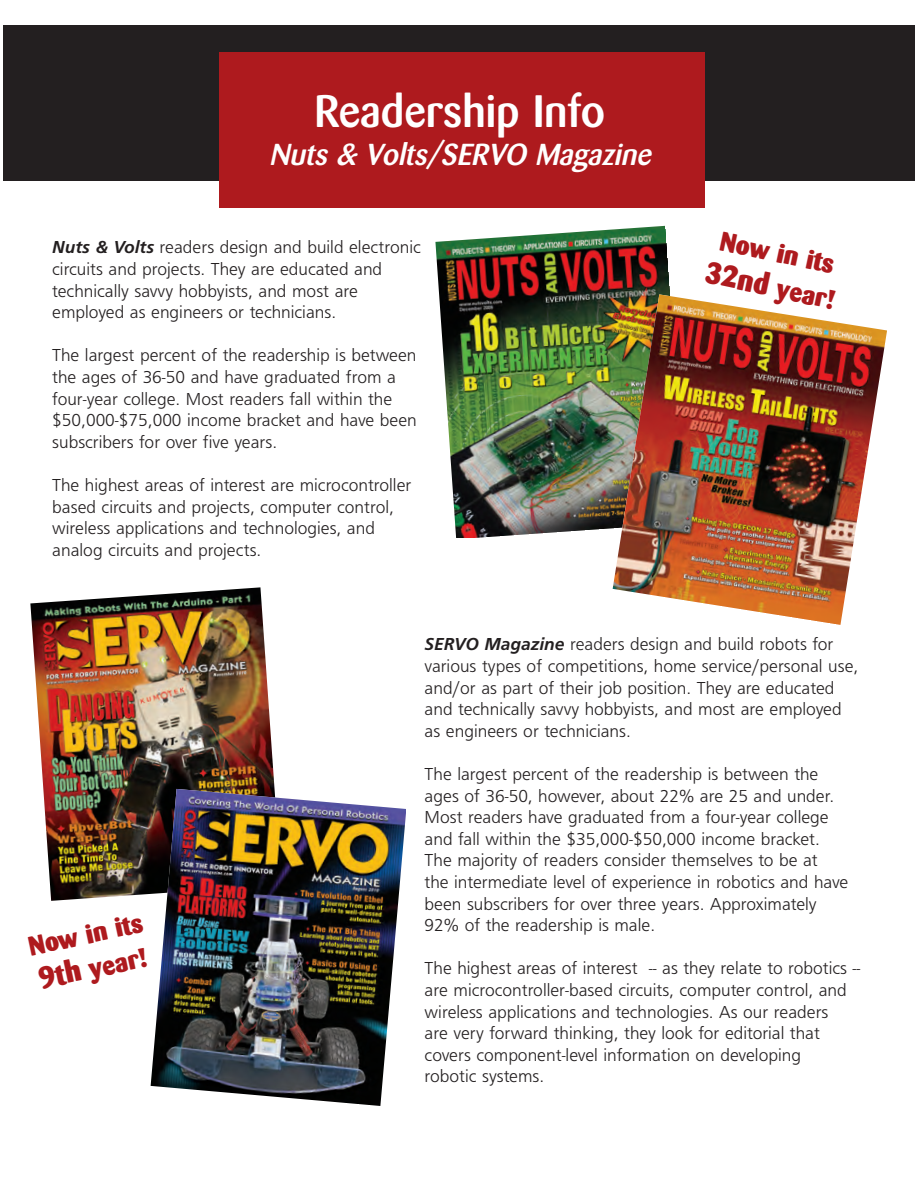
<style>
.page{position:relative;width:918px;height:1188px;background:#fff}
.page>*{position:absolute;margin:0;border:0;box-sizing:border-box;transform-origin:0 0}
.t1{font:500 45px "Barmeno";color:#fff}
.t2{font:italic 500 30px "Barmeno";color:#fff}
.t3{font:800 27px/34.7px "Barmeno";color:#ae1a1e}
.t4{font:18px/21.6px "Frugal Sans Light DTC";color:#231f20}
.s1{font-family:"Frugal Sans Bold Italic DTC"}
.s2{font-size:30px}
</style>
<div class="page">
<div style="left:3px;top:25px;width:912px;height:155px;background:#231f20"></div>
<div style="left:219px;top:52px;width:486px;height:155px;background:#ae1a1e"></div>
<img style="left:435px;top:226px;width:235px;height:312px">
<img style="left:31px;top:587px;width:244px;height:314px">
<img style="left:613px;top:294px;width:274px;height:331px">
<img style="left:151px;top:789px;width:255px;height:317px">
<h1 class="t1" style="left:314px;top:93px;width:292px">Readership Info</h1>
<h2 class="t2" style="left:269px;top:142px;width:389px">Nuts &amp; Volts/SERVO Magazine</h2>
<p class="t4" style="left:52px;top:238px;width:370px"><span class="s1">Nuts &amp; Volts</span> readers design and build electronic circuits and projects. They are educated and technically savvy hobbyists, and most are employed as engineers or technicians.</p>
<p class="t4" style="left:52px;top:346px;width:366px">The largest percent of the readership is between the ages of 36-50 and have graduated from a four-year college. Most readers fall within the $50,000-$75,000 income bracket and have been subscribers for over five years.</p>
<p class="t4" style="left:52px;top:476px;width:361px">The highest areas of interest are microcontroller based circuits and projects, computer control, wireless applications and technologies, and analog circuits and projects.</p>
<h3 class="t3" style="left:716px;top:224px;width:132px;rotate:12deg">Now in its<br><span class="s2">32nd</span> year!</h3>
<h3 class="t3" style="left:26px;top:932px;width:118px;rotate:-12deg">Now in its<br><span class="s2">9th</span> year!</h3>
<p class="t4" style="left:425px;top:635px;width:435px"><span class="s1">SERVO Magazine</span> readers design and build robots for various types of competitions, home service/personal use, and/or as part of their job position. They are educated and technically savvy hobbyists, and most are employed as engineers or technicians.</p>
<p class="t4" style="left:425px;top:765px;width:425px">The largest percent of the readership is between the ages of 36-50, however, about 22% are 25 and under.<br>Most readers have graduated from a four-year college and fall within the $35,000-$50,000 income bracket.<br>The majority of readers consider themselves to be at<br>the intermediate level of experience in robotics and have been subscribers for over three years. Approximately 92% of the readership is male.</p>
<p class="t4" style="left:425px;top:959px;width:437px">The highest areas of interest -- as they relate to robotics -- are microcontroller-based circuits, computer control, and wireless applications and technologies. As our readers<br>are very forward thinking, they look for editorial that covers component-level information on developing<br>robotic systems.</p>
</div>
